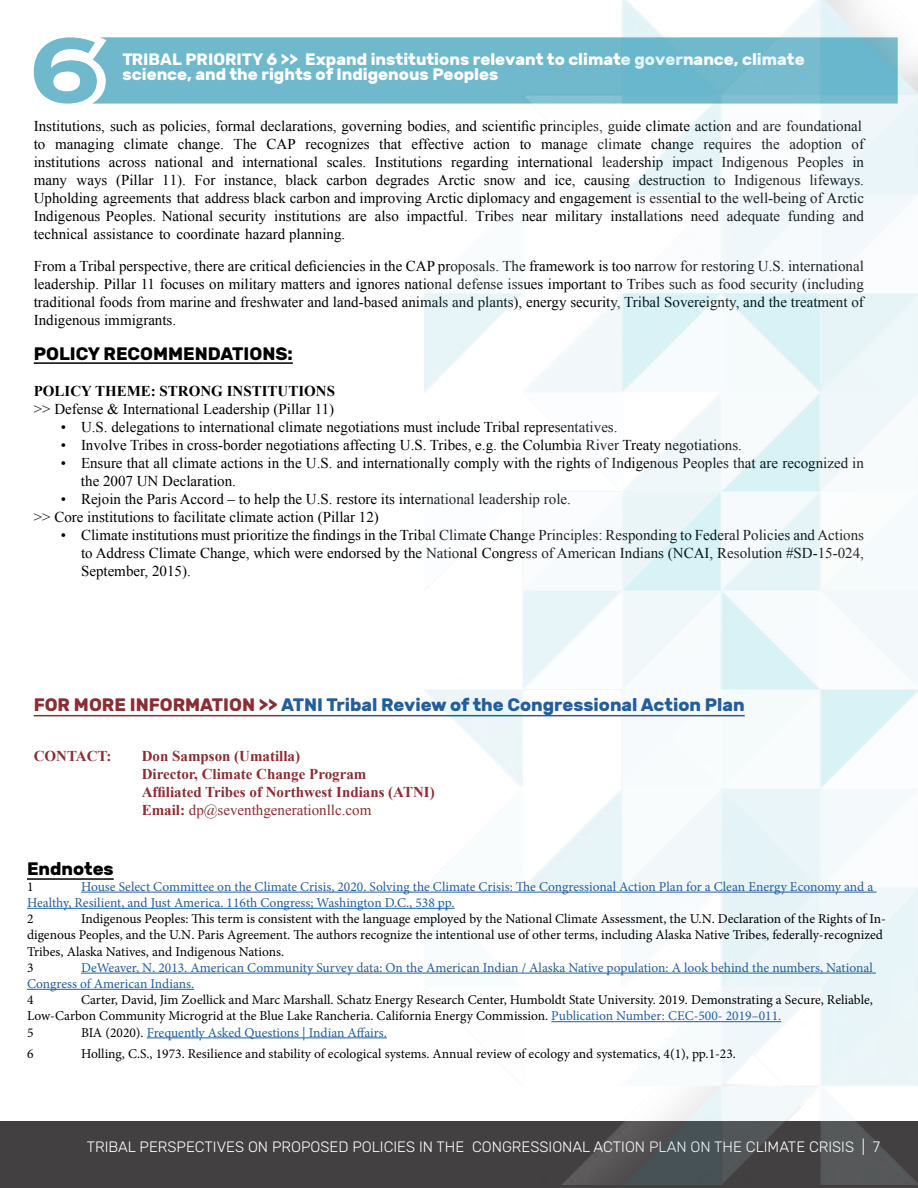
<style>
.page{position:relative;width:918px;height:1188px;background:#fff}
.page>*{position:absolute;margin:0;border:0;box-sizing:border-box;transform-origin:0 0}
.t1{font:700 18px "Rubik";color:#215e9e}
.t2{font:700 18px "Rubik";color:#000}
.t3{font:700 16.5px/14.7px "Rubik";color:#fff}
.t4{font:15px/18px "Times New Roman";color:#000}
.t5{font:700 15px/18px "Times New Roman";color:#8b2d33}
.t6{font:300 15px "Rubik";color:#fff}
.t7{font:700 15px "Times New Roman";color:#000}
.t8{font:13.5px/16.2px "Minion Pro";color:#000}
.t9{font:13.5px/16.2px "Minion Pro";color:#215e9e}
.s1{color:#8b2d33}
.s2{font-weight:400}
.s3{color:#215e9e}
.s4{color:#000}
</style>
<div class="page">
<div style="left:0;top:1121px;width:918px;height:67px;background:#424040"></div>
<svg style="left:34px;top:37px;width:58px;height:67px"></svg>
<div style="left:92px;top:37px;width:332px;height:67px;background:#70b8cc"></div>
<hr style="left:34px;top:362px;width:259px;height:2px;background:#000">
<img style="left:424px;top:0;width:494px;height:1185px">
<hr style="left:27px;top:878px;width:87px;height:2px;background:#000">
<hr style="left:81px;top:892px;width:795px;height:1px;background:#215e9e">
<hr style="left:27px;top:908px;width:428px;height:1px;background:#215e9e">
<hr style="left:81px;top:973px;width:795px;height:1px;background:#215e9e">
<hr style="left:27px;top:989px;width:167px;height:1px;background:#215e9e">
<hr style="left:551px;top:1021px;width:230px;height:1px;background:#215e9e">
<hr style="left:147px;top:1038px;width:240px;height:1px;background:#215e9e">
<hr style="left:34px;top:715px;width:247px;height:1px;background:#8b2d33">
<hr style="left:281px;top:715px;width:464px;height:1px;background:#215e9e">
<p class="t3" style="left:123px;top:53px;width:684px">TRIBAL PRIORITY 6 &gt;&gt; Expand institutions relevant to climate governance, climate science, and the rights of Indigenous Peoples</p>
<p class="t4" style="left:34px;top:117px;width:832px">Institutions, such as policies, formal declarations, governing bodies, and scientific principles, guide climate action and are foundational to managing climate change. The CAP recognizes that effective action to manage climate change requires the adoption of institutions across national and international scales. Institutions regarding international leadership impact Indigenous Peoples in many ways (Pillar 11). For instance, black carbon degrades Arctic snow and ice, causing destruction to Indigenous lifeways.<br>Upholding agreements that address black carbon and improving Arctic diplomacy and engagement is essential to the well-being of Arctic Indigenous Peoples. National security institutions are also impactful. Tribes near military installations need adequate funding and technical assistance to coordinate hazard planning.</p>
<p class="t4" style="left:34px;top:257px;width:832px;text-align:justify">From a Tribal perspective, there are critical deficiencies in the CAP proposals. The framework is too narrow for restoring U.S. international leadership. Pillar 11 focuses on military matters and ignores national defense issues important to Tribes such as food security (including traditional foods from marine and freshwater and land-based animals and plants), energy security, Tribal Sovereignty, and the treatment of Indigenous immigrants.</p>
<p class="t2" style="left:34px;top:343px;width:261px">POLICY RECOMMENDATIONS:</p>
<p class="t7" style="left:34px;top:381px;width:303px">POLICY THEME: STRONG INSTITUTIONS</p>
<p class="t4" style="left:34px;top:400px;width:302px">&gt;&gt; Defense &amp; International Leadership (Pillar 11)</p>
<p class="t4" style="left:61px;top:418px;width:558px">• U.S. delegations to international climate negotiations must include Tribal representatives.</p>
<p class="t4" style="left:61px;top:436px;width:683px">• Involve Tribes in cross-border negotiations affecting U.S. Tribes, e.g. the Columbia River Treaty negotiations.</p>
<p class="t4" style="left:81px;top:454px;width:784px;text-indent:-20px">• Ensure that all climate actions in the U.S. and internationally comply with the rights of Indigenous Peoples that are recognized in the 2007 UN Declaration.</p>
<p class="t4" style="left:34px;top:490px;width:539px;text-indent:27px">• Rejoin the Paris Accord – to help the U.S. restore its international leadership role. &gt;&gt; Core institutions to facilitate climate action (Pillar 12)</p>
<p class="t4" style="left:81px;top:526px;width:785px;text-align:justify;text-indent:-20px">• Climate institutions must prioritize the findings in the Tribal Climate Change Principles: Responding to Federal Policies and Actions to Address Climate Change, which were endorsed by the National Congress of American Indians (NCAI, Resolution #SD-15-024, September, 2015).</p>
<p class="t1" style="left:34px;top:694px;width:712px"><span class="s1">FOR MORE INFORMATION &gt;&gt;</span> ATNI Tribal Review of the Congressional Action Plan</p>
<p class="t5" style="left:34px;top:746px;width:79px">CONTACT:</p>
<p class="t5" style="left:142px;top:746px;width:294px">Don Sampson (Umatilla)<br>Director, Climate Change Program<br>Affiliated Tribes of Northwest Indians (ATNI)<br>Email: <span class="s2">dp@seventhgenerationllc.com</span></p>
<p class="t2" style="left:27px;top:858px;width:88px">Endnotes</p>
<p class="t8" style="left:27px;top:878px;width:8px">1</p>
<p class="t9" style="left:27px;top:878px;width:848px;text-indent:54px">House Select Committee on the Climate Crisis, 2020. Solving the Climate Crisis: The Congressional Action Plan for a Clean Energy Economy and a<br>Healthy, Resilient, and Just America. 116th Congress; Washington D.C., 538 pp.</p>
<p class="t8" style="left:27px;top:911px;width:8px">2</p>
<p class="t8" style="left:27px;top:911px;width:861px;text-indent:54px">Indigenous Peoples: This term is consistent with the language employed by the National Climate Assessment, the U.N. Declaration of the Rights of In&shy;digenous Peoples, and the U.N. Paris Agreement. The authors recognize the intentional use of other terms, including Alaska Native Tribes, federally-recognized Tribes, Alaska Natives, and Indigenous Nations.<br>3</p>
<p class="t9" style="left:27px;top:959px;width:847px;text-indent:54px">DeWeaver, N. 2013. American Community Survey data: On the American Indian / Alaska Native population: A look behind the numbers, National<br>Congress of American Indians.</p>
<p class="t8" style="left:27px;top:992px;width:8px">4</p>
<p class="t8" style="left:27px;top:992px;width:847px;text-indent:54px">Carter, David, Jim Zoellick and Marc Marshall. Schatz Energy Research Center, Humboldt State University. 2019. Demonstrating a Secure, Reliable,<br>Low-Carbon Community Microgrid at the Blue Lake Rancheria. California Energy Commission. <span class="s3">Publication Number: CEC-500- 2019–011.<br></span>5</p>
<p class="t9" style="left:81px;top:1024px;width:307px"><span class="s4">BIA (2020).</span> Frequently Asked Questions | Indian Affairs.</p>
<p class="t8" style="left:27px;top:1046px;width:8px">6</p>
<p class="t8" style="left:81px;top:1046px;width:657px">Holling, C.S., 1973. Resilience and stability of ecological systems. Annual review of ecology and systematics, 4(1), pp.1-23.</p>
<p class="t6" style="left:87px;top:1138px;width:795px">TRIBAL PERSPECTIVES ON PROPOSED POLICIES IN THE CONGRESSIONAL ACTION PLAN ON THE CLIMATE CRISIS | 7</p>
</div>
